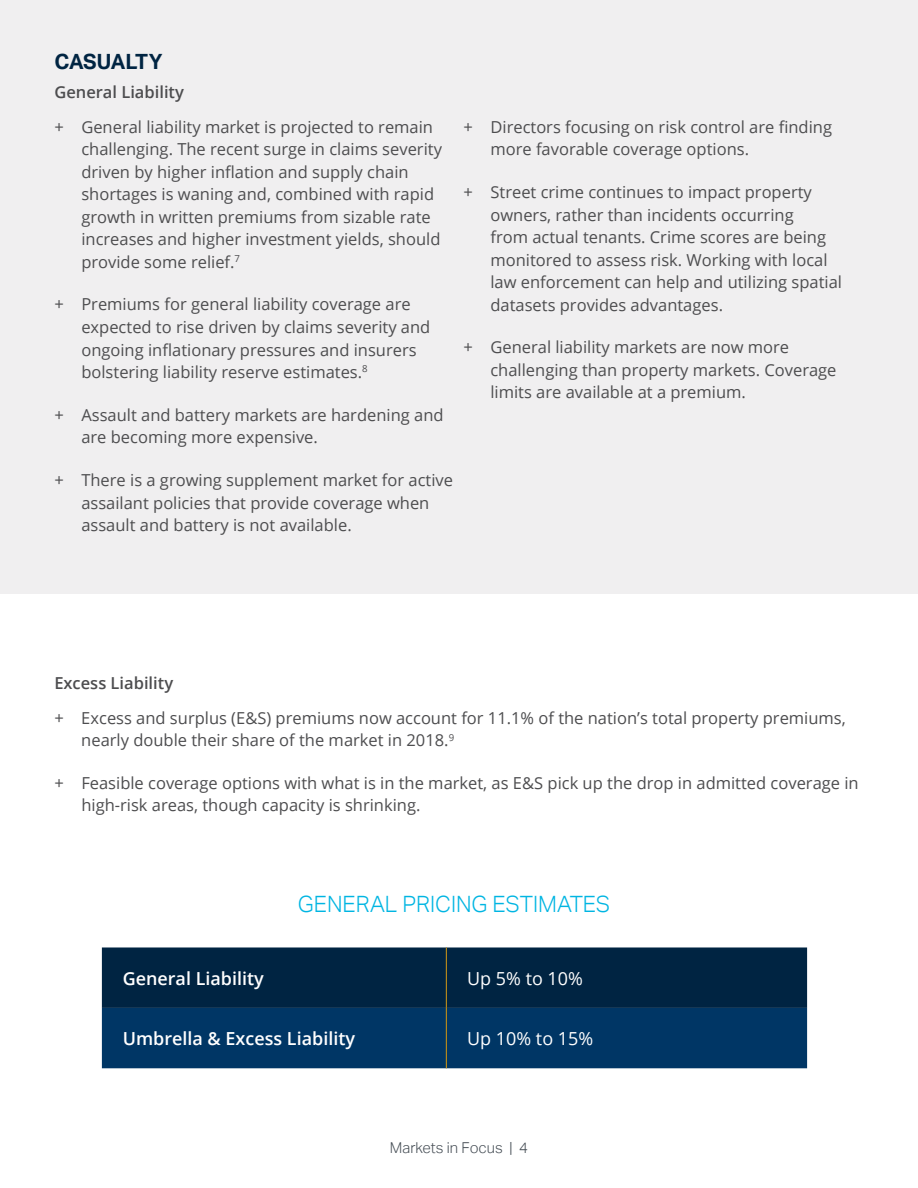
<style>
.page{position:relative;width:918px;height:1188px;background:#fff}
.page>*{position:absolute;margin:0;border:0;box-sizing:border-box;transform-origin:0 0}
.t1{font:300 22.5px "Aktiv Grotesk";color:#00b5e2}
.t2{font:700 21px "Aktiv Grotesk";letter-spacing:-.015em;color:#002442}
.t3{font:600 18px "Open Sans";color:#fff}
.t4{font:18px "Open Sans";color:#fff}
.t5{font:16.5px/22.5px "Open Sans";color:#4d4d4f}
.t6{font:600 16.5px "Open Sans";color:#4d4d4f}
.t7{font:300 15px "Aktiv Grotesk";color:#464e55}
</style>
<div class="page">
<div style="left:0;top:0;width:918px;height:594px;background:#f0eff0"></div>
<svg style="left:102px;top:947px;width:705px;height:121px;background:#012e54"></svg>
<hr style="left:446px;top:947px;width:1px;height:61px;background:#b78a1c">
<hr style="left:446px;top:1008px;width:1px;height:60px;background:#b78a1c">
<p class="t2" style="left:54px;top:49px;width:110px">CASUALTY</p>
<p class="t6" style="left:54px;top:81px;width:131px">General Liability</p>
<p class="t5" style="left:81px;top:115px;width:362px;text-indent:-27px">+ General liability market is projected to remain challenging. The recent surge in claims severity driven by higher inflation and supply chain shortages is waning and, combined with rapid growth in written premiums from sizable rate increases and higher investment yields, should provide some relief.<sup>7</sup></p>
<p class="t5" style="left:81px;top:293px;width:350px;text-indent:-27px">+ Premiums for general liability coverage are expected to rise driven by claims severity and ongoing inflationary pressures and insurers bolstering liability reserve estimates.<sup>8</sup></p>
<p class="t5" style="left:81px;top:403px;width:364px;text-indent:-27px">+ Assault and battery markets are hardening and are becoming more expensive.</p>
<p class="t5" style="left:81px;top:468px;width:373px;text-indent:-27px">+ There is a growing supplement market for active assailant policies that provide coverage when assault and battery is not available.</p>
<p class="t5" style="left:490px;top:115px;width:343px;text-indent:-27px">+ Directors focusing on risk control are finding more favorable coverage options.</p>
<p class="t5" style="left:490px;top:180px;width:353px;text-indent:-27px">+ Street crime continues to impact property owners, rather than incidents occurring<br>from actual tenants. Crime scores are being monitored to assess risk. Working with local law enforcement can help and utilizing spatial datasets provides advantages.</p>
<p class="t5" style="left:490px;top:336px;width:348px;text-indent:-27px">+ General liability markets are now more challenging than property markets. Coverage limits are available at a premium.</p>
<p class="t6" style="left:54px;top:672px;width:120px">Excess Liability</p>
<p class="t5" style="left:81px;top:706px;width:766px;text-indent:-27px">+ Excess and surplus (E&amp;S) premiums now account for 11.1% of the nation’s total property premiums, nearly double their share of the market in 2018.<sup>9</sup></p>
<p class="t5" style="left:81px;top:771px;width:779px;text-indent:-27px">+ Feasible coverage options with what is in the market, as E&amp;S pick up the drop in admitted coverage in high-risk areas, though capacity is shrinking.</p>
<h1 class="t1" style="left:298px;top:891px;width:314px">GENERAL PRICING ESTIMATES</h1>
<p class="t3" style="left:123px;top:966px;width:143px">General Liability</p>
<p class="t4" style="left:467px;top:966px;width:117px">Up 5% to 10%</p>
<p class="t3" style="left:123px;top:1026px;width:234px">Umbrella &amp; Excess Liability</p>
<p class="t4" style="left:467px;top:1026px;width:128px">Up 10% to 15%</p>
<p class="t7" style="left:390px;top:1139px;width:140px">Markets in Focus | 4</p>
</div>
